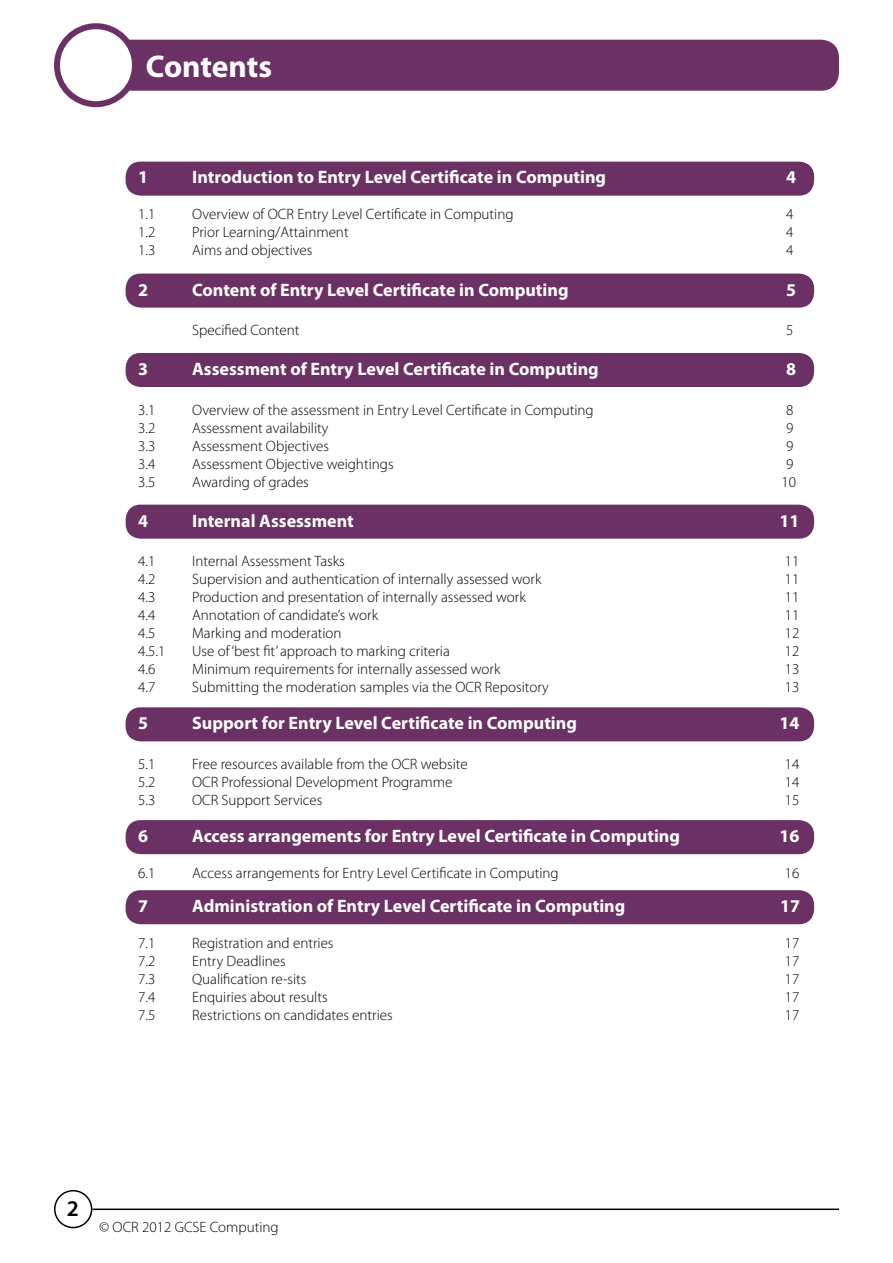
<style>
.page{position:relative;width:893px;height:1263px;background:#fff}
.page>*{position:absolute;margin:0;border:0;box-sizing:border-box;transform-origin:0 0}
.t1{font:700 31.5px "Myriad Pro";letter-spacing:-.005em;color:#fff}
.t2{font:600 22.5px "Myriad Pro";color:#000}
.t3{font:700 18px "Myriad Pro";color:#fff}
.t4{font:300 15px "Myriad Pro";color:#000}
</style>
<div class="page">
<hr style="left:92px;top:1208px;width:747px;height:2px;background:#000">
<div style="left:54px;top:1190px;width:38px;height:38px;border:2px solid #000;border-radius:50%"></div>
<div style="left:112px;top:40px;width:727px;height:51px;background:#6b3164;border-radius:18px"></div>
<div style="left:57px;top:26px;width:78px;height:78px;background:#fff;border-radius:50%"></div>
<div style="left:54px;top:23px;width:84px;height:84px;border:6px solid #6b3164;border-radius:50%"></div>
<div style="left:126px;top:162px;width:688px;height:34px;background:#6b3164;border-radius:15px"></div>
<div style="left:126px;top:274px;width:688px;height:34px;background:#6b3164;border-radius:15px"></div>
<div style="left:126px;top:353px;width:688px;height:34px;background:#6b3164;border-radius:15px"></div>
<div style="left:126px;top:505px;width:688px;height:34px;background:#6b3164;border-radius:15px"></div>
<div style="left:126px;top:707px;width:688px;height:34px;background:#6b3164;border-radius:15px"></div>
<div style="left:126px;top:820px;width:688px;height:34px;background:#6b3164;border-radius:15px"></div>
<div style="left:126px;top:890px;width:688px;height:34px;background:#6b3164;border-radius:15px"></div>
<p class="t1" style="left:146px;top:46px;width:128px">Contents</p>
<p class="t3" style="left:138px;top:165px;width:11px">1</p>
<p class="t3" style="left:192px;top:165px;width:415px">Introduction to Entry Level Certificate in Computing</p>
<p class="t3" style="left:786px;top:165px;width:11px">4</p>
<p class="t4" style="left:138px;top:206px;width:19px">1.1</p>
<p class="t4" style="left:192px;top:206px;width:323px">Overview of OCR Entry Level Certificate in Computing</p>
<p class="t4" style="left:786px;top:206px;width:9px">4</p>
<p class="t4" style="left:138px;top:224px;width:19px">1.2</p>
<p class="t4" style="left:192px;top:224px;width:158px">Prior Learning/Attainment</p>
<p class="t4" style="left:786px;top:224px;width:9px">4</p>
<p class="t4" style="left:138px;top:242px;width:19px">1.3</p>
<p class="t4" style="left:192px;top:242px;width:122px">Aims and objectives</p>
<p class="t4" style="left:786px;top:242px;width:9px">4</p>
<p class="t3" style="left:138px;top:278px;width:11px">2</p>
<p class="t3" style="left:192px;top:278px;width:378px">Content of Entry Level Certificate in Computing</p>
<p class="t3" style="left:786px;top:278px;width:11px">5</p>
<p class="t4" style="left:192px;top:322px;width:109px">Specified Content</p>
<p class="t4" style="left:786px;top:322px;width:9px">5</p>
<p class="t3" style="left:138px;top:357px;width:11px">3</p>
<p class="t3" style="left:192px;top:357px;width:408px">Assessment of Entry Level Certificate in Computing</p>
<p class="t3" style="left:786px;top:357px;width:11px">8</p>
<p class="t4" style="left:138px;top:401px;width:19px">3.1</p>
<p class="t4" style="left:192px;top:401px;width:403px">Overview of the assessment in Entry Level Certificate in Computing</p>
<p class="t4" style="left:786px;top:401px;width:9px">8</p>
<p class="t4" style="left:138px;top:419px;width:19px">3.2</p>
<p class="t4" style="left:192px;top:419px;width:138px">Assessment availability</p>
<p class="t4" style="left:786px;top:419px;width:9px">9</p>
<p class="t4" style="left:138px;top:437px;width:19px">3.3</p>
<p class="t4" style="left:192px;top:437px;width:138px">Assessment Objectives</p>
<p class="t4" style="left:786px;top:437px;width:9px">9</p>
<p class="t4" style="left:138px;top:455px;width:19px">3.4</p>
<p class="t4" style="left:192px;top:455px;width:203px">Assessment Objective weightings</p>
<p class="t4" style="left:786px;top:455px;width:9px">9</p>
<p class="t4" style="left:138px;top:473px;width:19px">3.5</p>
<p class="t4" style="left:192px;top:473px;width:118px">Awarding of grades</p>
<p class="t4" style="left:781px;top:473px;width:16px">10</p>
<p class="t3" style="left:138px;top:509px;width:11px">4</p>
<p class="t3" style="left:192px;top:509px;width:163px">Internal Assessment</p>
<p class="t3" style="left:779px;top:509px;width:21px">11</p>
<p class="t4" style="left:138px;top:553px;width:19px">4.1</p>
<p class="t4" style="left:192px;top:553px;width:154px">Internal Assessment Tasks</p>
<p class="t4" style="left:785px;top:553px;width:16px">11</p>
<p class="t4" style="left:138px;top:571px;width:19px">4.2</p>
<p class="t4" style="left:192px;top:571px;width:351px">Supervision and authentication of internally assessed work</p>
<p class="t4" style="left:785px;top:571px;width:16px">11</p>
<p class="t4" style="left:138px;top:589px;width:19px">4.3</p>
<p class="t4" style="left:192px;top:589px;width:335px">Production and presentation of internally assessed work</p>
<p class="t4" style="left:785px;top:589px;width:16px">11</p>
<p class="t4" style="left:138px;top:607px;width:19px">4.4</p>
<p class="t4" style="left:192px;top:607px;width:188px">Annotation of candidate’s work</p>
<p class="t4" style="left:785px;top:607px;width:16px">11</p>
<p class="t4" style="left:138px;top:625px;width:19px">4.5</p>
<p class="t4" style="left:192px;top:625px;width:151px">Marking and moderation</p>
<p class="t4" style="left:785px;top:625px;width:16px">12</p>
<p class="t4" style="left:138px;top:643px;width:29px">4.5.1</p>
<p class="t4" style="left:192px;top:643px;width:259px">Use of ‘best fit’ approach to marking criteria</p>
<p class="t4" style="left:785px;top:643px;width:16px">12</p>
<p class="t4" style="left:138px;top:661px;width:19px">4.6</p>
<p class="t4" style="left:192px;top:661px;width:310px">Minimum requirements for internally assessed work</p>
<p class="t4" style="left:785px;top:661px;width:16px">13</p>
<p class="t4" style="left:138px;top:679px;width:19px">4.7</p>
<p class="t4" style="left:192px;top:679px;width:358px">Submitting the moderation samples via the OCR Repository</p>
<p class="t4" style="left:785px;top:679px;width:16px">13</p>
<p class="t3" style="left:138px;top:711px;width:11px">5</p>
<p class="t3" style="left:192px;top:711px;width:386px">Support for Entry Level Certificate in Computing</p>
<p class="t3" style="left:779px;top:711px;width:21px">14</p>
<p class="t4" style="left:138px;top:756px;width:19px">5.1</p>
<p class="t4" style="left:192px;top:756px;width:277px">Free resources available from the OCR website</p>
<p class="t4" style="left:785px;top:756px;width:16px">14</p>
<p class="t4" style="left:138px;top:774px;width:19px">5.2</p>
<p class="t4" style="left:192px;top:774px;width:262px">OCR Professional Development Programme</p>
<p class="t4" style="left:785px;top:774px;width:16px">14</p>
<p class="t4" style="left:138px;top:792px;width:19px">5.3</p>
<p class="t4" style="left:192px;top:792px;width:132px">OCR Support Services</p>
<p class="t4" style="left:785px;top:792px;width:16px">15</p>
<p class="t3" style="left:138px;top:824px;width:11px">6</p>
<p class="t3" style="left:192px;top:824px;width:489px">Access arrangements for Entry Level Certificate in Computing</p>
<p class="t3" style="left:779px;top:824px;width:21px">16</p>
<p class="t4" style="left:138px;top:865px;width:19px">6.1</p>
<p class="t4" style="left:192px;top:865px;width:368px">Access arrangements for Entry Level Certificate in Computing</p>
<p class="t4" style="left:785px;top:865px;width:16px">16</p>
<p class="t3" style="left:138px;top:894px;width:11px">7</p>
<p class="t3" style="left:192px;top:894px;width:435px">Administration of Entry Level Certificate in Computing</p>
<p class="t3" style="left:780px;top:894px;width:21px">17</p>
<p class="t4" style="left:138px;top:935px;width:19px">7.1</p>
<p class="t4" style="left:192px;top:935px;width:143px">Registration and entries</p>
<p class="t4" style="left:785px;top:935px;width:16px">17</p>
<p class="t4" style="left:138px;top:953px;width:19px">7.2</p>
<p class="t4" style="left:192px;top:953px;width:95px">Entry Deadlines</p>
<p class="t4" style="left:785px;top:953px;width:16px">17</p>
<p class="t4" style="left:138px;top:971px;width:19px">7.3</p>
<p class="t4" style="left:192px;top:971px;width:116px">Qualification re-sits</p>
<p class="t4" style="left:785px;top:971px;width:16px">17</p>
<p class="t4" style="left:138px;top:989px;width:19px">7.4</p>
<p class="t4" style="left:192px;top:989px;width:137px">Enquiries about results</p>
<p class="t4" style="left:785px;top:989px;width:16px">17</p>
<p class="t4" style="left:138px;top:1007px;width:19px">7.5</p>
<p class="t4" style="left:192px;top:1007px;width:202px">Restrictions on candidates entries</p>
<p class="t4" style="left:785px;top:1007px;width:16px">17</p>
<p class="t2" style="left:67px;top:1194px;width:14px">2</p>
<p class="t4" style="left:99px;top:1218px;width:181px">© OCR 2012 GCSE Computing</p>
</div>
